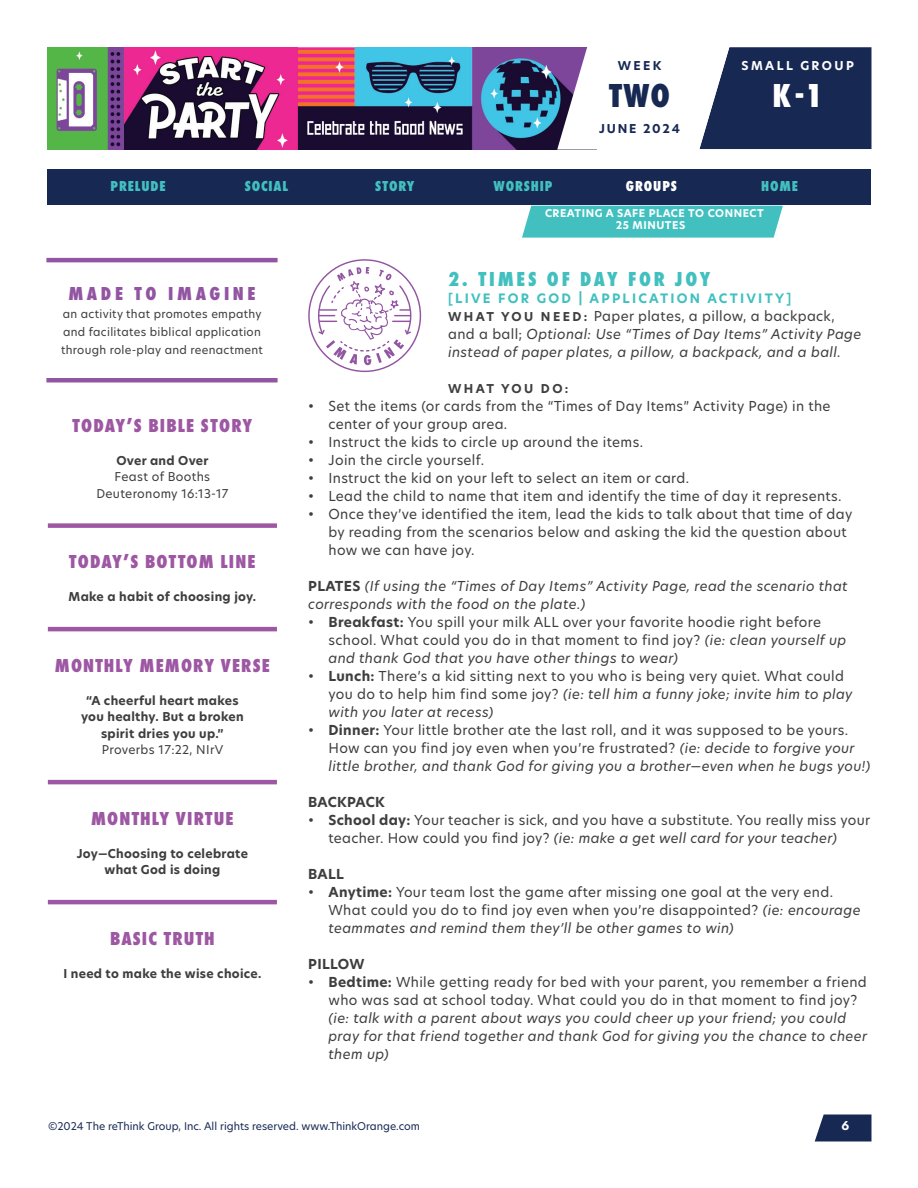
<style>
.page{position:relative;width:918px;height:1188px;background:#fff}
.page>*{position:absolute;margin:0;border:0;box-sizing:border-box;transform-origin:0 0}
.t1{font:800 34.5px "Futura PT Cond";color:#fff}
.t2{font:800 34.5px "Futura PT Cond";color:#172953}
.Paragraph_Style_1{font:800 21px "Futura PT Cond";letter-spacing:.135em;color:#42c0bf}
.t3{font:800 19.5px "Futura PT Cond";letter-spacing:.06em;color:#9d57a3}
.t4{font:800 19.5px "Futura PT Cond";letter-spacing:.185em;color:#9255a2}
.t5{font:800 15px "Futura PT Cond";letter-spacing:.06em;color:#42c0bf}
.t6{font:800 15px "Futura PT Cond";letter-spacing:.06em;color:#fff}
.t7{font:13.5px/18px "New Hero";letter-spacing:.025em;color:#3e3e3f}
.Paragraph_Style_1-2{font:italic 13.5px/18px "New Hero";letter-spacing:.025em;color:#3e3e3f}
.Paragraph_Style_1-3{font:700 13.5px "New Hero";letter-spacing:.025em;color:#3e3e3f}
.Paragraph_Style_1-4{font:700 12.75px "New Hero";letter-spacing:.175em;color:#42c0bf}
.Paragraph_Style_1-5{font:700 12px/16.5px "New Hero";letter-spacing:.025em;color:#3e3e3f;text-align:center}
.t8{font:12px/16.5px "New Hero";letter-spacing:.025em;color:#3e3e3f;text-align:center}
.t9{font:700 12px "New Hero";letter-spacing:.15em;color:#172953}
.t10{font:700 12px "New Hero";letter-spacing:.2em;color:#fff}
.Paragraph_Style_1-6{font:700 12px "New Hero";letter-spacing:.2em;color:#3e3e3f}
.t11{font:11.25px/18px "New Hero";letter-spacing:.025em;color:#3e3e3f}
.t12{font:10.5px "New Hero";color:#172953}
.t13{font:700 10.5px/12px "New Hero";letter-spacing:.05em;color:#fff}
.s1{font-weight:700;font-style:normal;font-size:12px}
.s2{font-style:normal}
.s3{font-weight:700;font-style:normal}
.s4{font-weight:700}
.s5{font-style:italic}
</style>
<div class="page">
<img style="left:47px;top:47px;width:510px;height:102px">
<svg style="left:815px;top:1114px;width:57px;height:28px;background:#314166"></svg>
<svg style="left:557px;top:47px;width:315px;height:103px"></svg>
<div style="left:48px;top:523px;width:229px;height:5px;background:#9d57a3"></div>
<hr style="left:48px;top:627px;width:229px;height:4px;background:#9d57a3">
<hr style="left:48px;top:780px;width:229px;height:4px;background:#9d57a3">
<hr style="left:48px;top:900px;width:229px;height:4px;background:#9d57a3">
<div style="left:522px;top:206px;width:261px;height:32px;background:#42c0bf"></div>
<div style="left:47px;top:170px;width:824px;height:36px;background:#172953"></div>
<hr style="left:46px;top:378px;width:232px;height:4px;background:#9255a2">
<hr style="left:46px;top:258px;width:232px;height:4px;background:#9255a2">
<svg style="left:308px;top:259px;width:113px;height:113px"></svg>
<p class="t9" style="left:618px;top:57px;width:45px">WEEK</p>
<h1 class="t2" style="left:609px;top:75px;width:62px">TWO</h1>
<p class="t9" style="left:599px;top:120px;width:83px">JUNE 2024</p>
<p class="t10" style="left:742px;top:57px;width:114px">SMALL GROUP</p>
<h1 class="t1" style="left:773px;top:75px;width:52px">K-1</h1>
<p class="t5" style="left:111px;top:177px;width:57px">PRELUDE</p>
<p class="t5" style="left:245px;top:177px;width:45px">SOCIAL</p>
<p class="t5" style="left:375px;top:177px;width:41px">STORY</p>
<p class="t5" style="left:494px;top:177px;width:60px">WORSHIP</p>
<p class="t6" style="left:626px;top:177px;width:53px">GROUPS</p>
<p class="t5" style="left:761px;top:177px;width:38px">HOME</p>
<h3 class="t4" style="left:68px;top:282px;width:189px">MADE TO IMAGINE</h3>
<p class="t11" style="left:61px;top:305px;width:203px">an activity that promotes empathy and facilitates biblical application through role-play and reenactment</p>
<h3 class="t3" style="left:73px;top:414px;width:181px">TODAY’S BIBLE STORY</h3>
<p class="Paragraph_Style_1-5" style="left:117px;top:452px;width:93px">Over and Over</p>
<p class="t8" style="left:96px;top:469px;width:134px">Feast of Booths<br>Deuteronomy 16:13-17</p>
<h3 class="t3" style="left:69px;top:550px;width:188px">TODAY’S BOTTOM LINE</h3>
<p class="Paragraph_Style_1-5" style="left:69px;top:589px;width:189px">Make a habit of choosing joy.</p>
<h3 class="t3" style="left:55px;top:654px;width:216px">MONTHLY MEMORY VERSE</h3>
<p class="Paragraph_Style_1-5" style="left:81px;top:692px;width:164px">“A cheerful heart makes you healthy. But a broken spirit dries you up.”</p>
<p class="t8" style="left:102px;top:742px;width:123px">Proverbs 17:22, NIrV</p>
<h3 class="t3" style="left:91px;top:807px;width:144px">MONTHLY VIRTUE</h3>
<p class="Paragraph_Style_1-5" style="left:77px;top:845px;width:173px">Joy—Choosing to celebrate what God is doing</p>
<h3 class="t3" style="left:110px;top:927px;width:106px">BASIC TRUTH</h3>
<p class="Paragraph_Style_1-5" style="left:63px;top:965px;width:200px">I need to make the wise choice.</p>
<p class="t13" style="left:616px;top:207px;width:150px;text-indent:-71px">CREATING A SAFE PLACE TO CONNECT<br>25 MINUTES</p>
<p class="Paragraph_Style_1" style="left:448px;top:267px;width:264px">2. TIMES OF DAY FOR JOY</p>
<p class="Paragraph_Style_1-4" style="left:448px;top:289px;width:345px">[LIVE FOR GOD | APPLICATION ACTIVITY]</p>
<p class="Paragraph_Style_1-2" style="left:448px;top:306px;width:415px"><span class="s1">W H AT YO U N E E D :</span> <span class="s2">Paper plates, a pillow, a backpack, and a ball;</span> Optional: Use “Times of Day Items” Activity Page instead of paper plates, a pillow, a backpack, and a ball.</p>
<p class="Paragraph_Style_1-6" style="left:448px;top:380px;width:122px">WHAT YOU DO:</p>
<p class="t7" style="left:328px;top:396px;width:504px;text-indent:-20px">• Set the items (or cards from the “Times of Day Items” Activity Page) in the center of your group area.</p>
<p class="t7" style="left:308px;top:432px;width:336px">• Instruct the kids to circle up around the items.</p>
<p class="t7" style="left:308px;top:450px;width:177px">• Join the circle yourself.</p>
<p class="t7" style="left:308px;top:468px;width:382px">• Instruct the kid on your left to select an item or card.</p>
<p class="t7" style="left:308px;top:486px;width:535px">• Lead the child to name that item and identify the time of day it represents.</p>
<p class="t7" style="left:328px;top:504px;width:525px;text-indent:-20px">• Once they’ve identified the item, lead the kids to talk about that time of day by reading from the scenarios below and asking the kid the question about how we can have joy.</p>
<p class="Paragraph_Style_1-2" style="left:308px;top:576px;width:541px"><span class="s3">PLATES</span> (If using the “Times of Day Items” Activity Page, read the scenario that corresponds with the food on the plate.)</p>
<p class="t7" style="left:328px;top:612px;width:519px;text-indent:-20px">• <span class="s4">Breakfast:</span> You spill your milk ALL over your favorite hoodie right before school. What could you do in that moment to find joy? <span class="s5">(ie: clean yourself up and thank God that you have other things to wear)</span></p>
<p class="t7" style="left:328px;top:666px;width:526px;text-indent:-20px">• <span class="s4">Lunch:</span> There’s a kid sitting next to you who is being very quiet. What could you do to help him find some joy? <span class="s5">(ie: tell him a funny joke; invite him to play with you later at recess)</span></p>
<p class="t7" style="left:328px;top:720px;width:543px;text-indent:-20px">• <span class="s4">Dinner:</span> Your little brother ate the last roll, and it was supposed to be yours.<br>How can you find joy even when you’re frustrated? <span class="s5">(ie: decide to forgive your little brother, and thank God for giving you a brother—even when he bugs you!)</span></p>
<p class="Paragraph_Style_1-3" style="left:308px;top:792px;width:78px">BACKPACK</p>
<p class="t7" style="left:328px;top:810px;width:543px;text-indent:-20px">• <span class="s4">School day:</span> Your teacher is sick, and you have a substitute. You really miss your teacher. How could you find joy? <span class="s5">(ie: make a get well card for your teacher)</span></p>
<p class="Paragraph_Style_1-3" style="left:308px;top:864px;width:37px">BALL</p>
<p class="t7" style="left:328px;top:882px;width:534px;text-indent:-20px">• <span class="s4">Anytime:</span> Your team lost the game after missing one goal at the very end.<br>What could you do to find joy even when you’re disappointed? <span class="s5">(ie: encourage teammates and remind them they’ll be other games to win)</span></p>
<p class="Paragraph_Style_1-3" style="left:308px;top:954px;width:58px">PILLOW</p>
<p class="Paragraph_Style_1-2" style="left:328px;top:972px;width:540px;text-indent:-20px"><span class="s2">•</span> <span class="s3">Bedtime:</span> <span class="s2">While getting ready for bed with your parent, you remember a friend who was sad at school today. What could you do in that moment to find joy? </span>(ie: talk with a parent about ways you could cheer up your friend; you could pray for that friend together and thank God for giving you the chance to cheer them up)</p>
<p class="t12" style="left:48px;top:1118px;width:374px">©2024 The reThink Group, Inc. All rights reserved. www.ThinkOrange.com</p>
<p class="t10" style="left:842px;top:1117px;width:9px">6</p>
</div>
